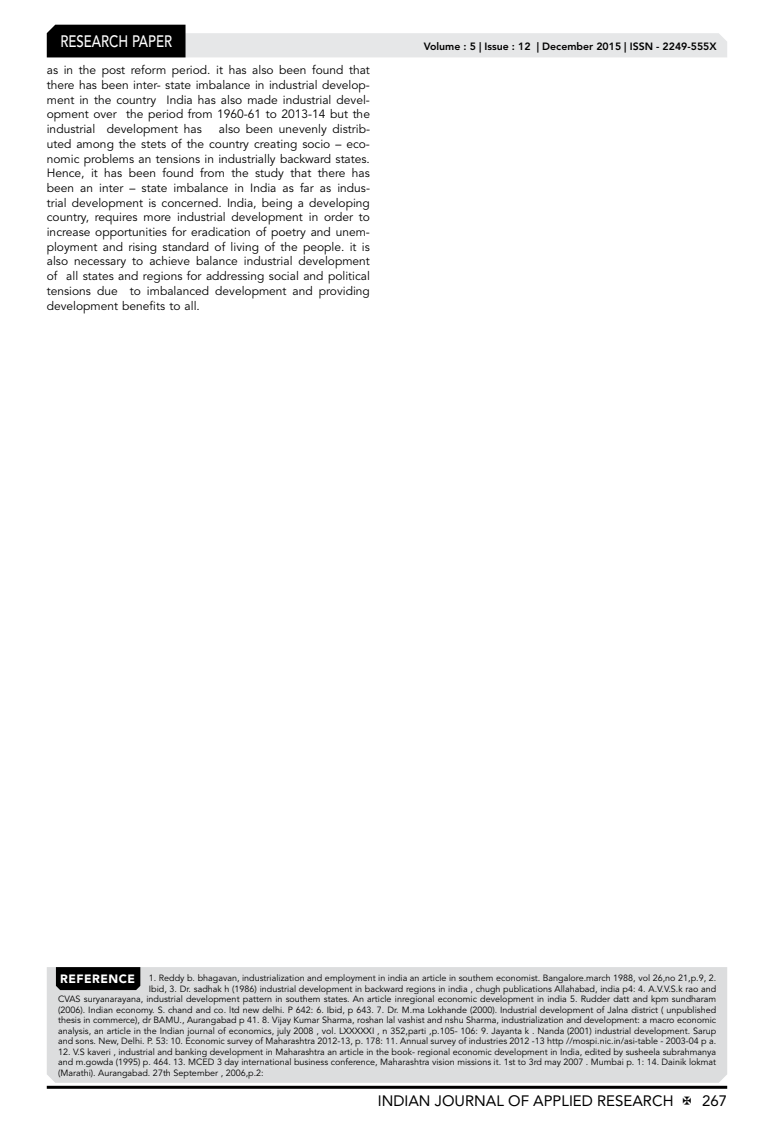
<style>
.page{position:relative;width:774px;height:1136px;background:#fff}
.page>*{position:absolute;margin:0;border:0;box-sizing:border-box;transform-origin:0 0}
.t1{font:500 16.5px "Avenir LT Std";color:#fff;scale:.8 1}
.t2{font:15px "Avenir LT Std";color:#000}
.t3{font:12px/14.7px "Avenir LT Std";color:#000;text-align:justify}
.t4{font:800 10.5px "Avenir LT Std";color:#000}
.t5{font:9px/10.5px "Avenir LT Std";color:#000;text-align:right}
.s1{font-weight:900;font-size:12px;color:#fff}
</style>
<div class="page">
<hr style="left:47px;top:1085px;width:680px;height:3px;background:#000">
<svg style="left:47px;top:25px;width:680px;height:32px"></svg>
<div style="left:47px;top:967px;width:680px;height:115px;background:#dcddde"></div>
<div style="left:56px;top:967px;width:84px;height:22px;background:#000"></div>
<h1 class="t1" style="left:60px;top:32px;width:139px">RESEARCH PAPER</h1>
<p class="t3" style="left:47px;top:63px;width:325px">as in the post reform period. it has also been found that there has been inter- state imbalance in industrial develop&shy;ment in the country India has also made industrial devel&shy;opment over the period from 1960-61 to 2013-14 but the industrial development has</p>
<p class="t3" style="left:47px;top:122px;width:325px;text-indent:172px">also been unevenly distrib&shy;uted among the stets of the country creating socio – eco&shy;nomic problems an tensions in industrially backward states.<br>Hence, it has been found from the study that there has been an inter – state imbalance in India as far as indus&shy;trial development is concerned. India, being a developing country, requires more industrial development in order to increase opportunities for eradication of poetry and unem&shy;ployment and rising standard of living of the people. it is also necessary to achieve balance industrial development of all states and regions for addressing social and political tensions due to imbalanced development and providing development benefits to all.</p>
<p class="t4" style="left:424px;top:41px;width:294px">Volume : 5 | Issue : 12 | December 2015 | ISSN - 2249-555X</p>
<p class="t5" style="left:58px;top:972px;width:660px"><span class="s1">REFERENCE</span> 1. Reddy b. bhagavan, industrialization and employment in india an article in southem economist. Bangalore.march 1988, vol 26,no 21,p.9, 2.<br>Ibid, 3. Dr. sadhak h (1986) industrial development in backward regions in india , chugh publications Allahabad, india p4: 4. A.V.V.S.k rao and<br>CVAS suryanarayana, industrial development pattern in southem states. An article inregional economic development in india 5. Rudder datt and kpm sundharam (2006). Indian economy. S. chand and co. ltd new delhi. P 642: 6. Ibid, p 643. 7. Dr. M.ma Lokhande (2000). Industrial development of Jalna district ( unpublished thesis in commerce), dr BAMU., Aurangabad p 41. 8. Vijay Kumar Sharma, roshan lal vashist and nshu Sharma, industrialization and development: a macro economic analysis, an article in the Indian journal of economics, july 2008 , vol. LXXXXXI , n 352,parti ,p.105- 106: 9. Jayanta k . Nanda (2001) industrial development. Sarup and sons. New, Delhi. P. 53: 10. Economic survey of Maharashtra 2012-13, p. 178: 11. Annual survey of industries 2012 -13 http //mospi.nic.in/asi-table - 2003-04 p a.</p>
<p class="t5" style="left:58px;top:1046px;width:659px;text-align:justify">12. V.S kaveri , industrial and banking development in Maharashtra an article in the book- regional economic development in India, edited by susheela subrahmanya and m.gowda (1995) p. 464. 13. MCED 3 day international business conference, Maharashtra vision missions it. 1st to 3rd may 2007 . Mumbai p. 1: 14. Dainik lokmat (Marathi). Aurangabad. 27th September , 2006,p.2:</p>
<h2 class="t2" style="left:378px;top:1091px;width:297px">INDIAN JOURNAL OF APPLIED RESEARCH</h2>
<h2 class="t2" style="left:702px;top:1091px;width:27px">267</h2>
</div>
